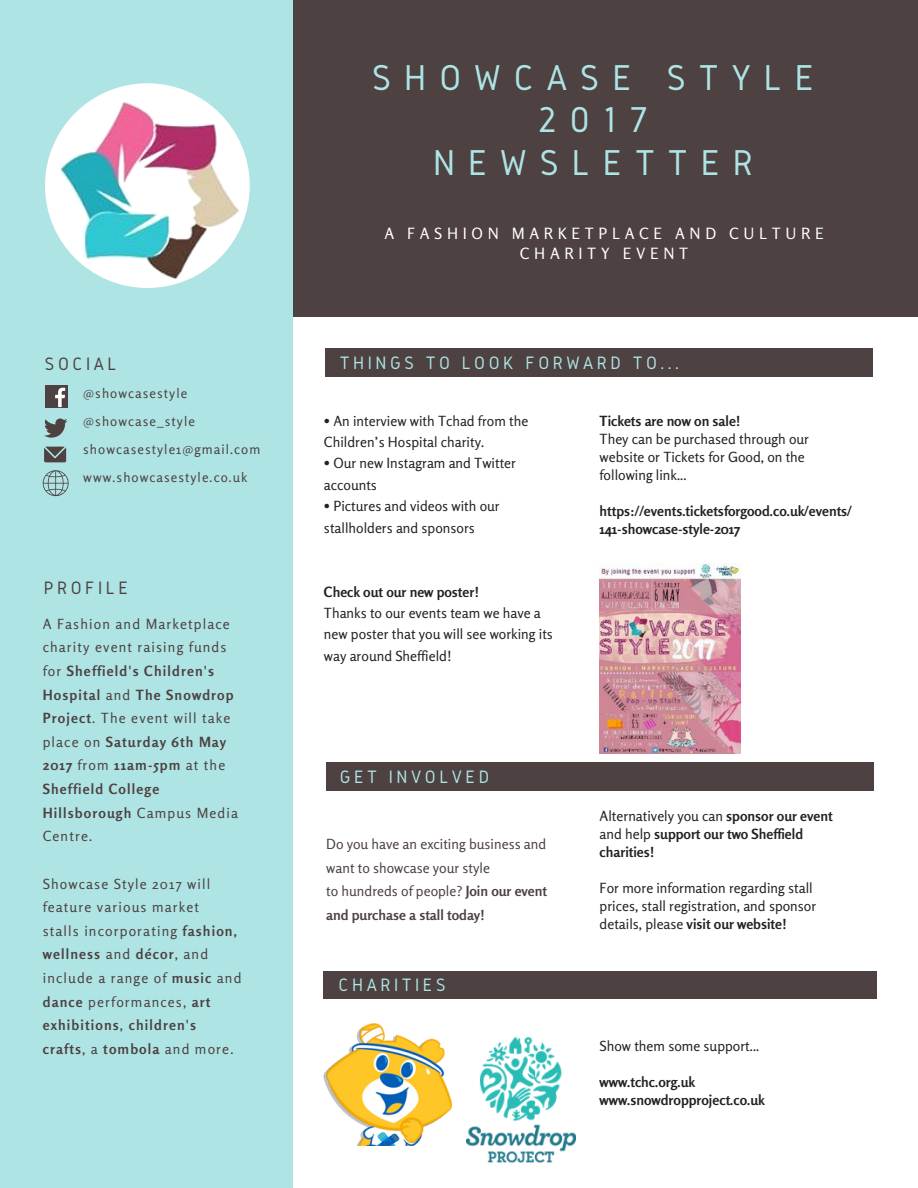
<style>
.page{position:relative;width:918px;height:1188px;background:#fff}
.page>*{position:absolute;margin:0;border:0;box-sizing:border-box;transform-origin:0 0}
.t1{font:37.35px/42.8px "Gidole";letter-spacing:.35em;color:#afe4e4;text-align:center}
.t2{font:18.75px "Gidole";letter-spacing:.19em;color:#afe4e4}
.t3{font:18.75px "Gidole";letter-spacing:.19em;color:#4d4141}
.t4{font:15.6px/19.2px "Rosario";letter-spacing:.3em;color:#fff;text-align:center}
.t5{font:13.95px/21.3px "Rosario";color:#222}
.t6{font:13.95px/23.7px "Rosario";letter-spacing:.08em;color:#4d4141}
.t7{font:700 13.95px/18px "Rosario";color:#222}
.t8{font:13.95px/23.7px "Rosario";color:#4d4141}
.t9{font:13.2px/28.2px "Rosario";letter-spacing:.08em;color:#4d4141}
.s1{font-weight:700}
.s2{font-weight:400}
</style>
<div class="page">
<div style="left:272px;top:0;width:646px;height:317px;background:#4d4141"></div>
<div style="left:0;top:0;width:292px;height:1188px;background:#afe4e4"></div>
<div style="left:326px;top:763px;width:548px;height:28px;background:#4d4141"></div>
<div style="left:323px;top:971px;width:553px;height:28px;background:#4d4141"></div>
<div style="left:325px;top:349px;width:548px;height:28px;background:#4d4141"></div>
<img style="left:45px;top:83px;width:205px;height:205px;border-radius:50%">
<svg style="left:44px;top:447px;width:22px;height:15px"></svg>
<svg style="left:44px;top:418px;width:23px;height:20px"></svg>
<div style="left:45px;top:385px;width:22px;height:22px;background:#4d4141"></div>
<svg style="left:55px;top:388px;width:10px;height:19px"></svg>
<svg style="left:43px;top:470px;width:26px;height:26px"></svg>
<img style="left:324px;top:1024px;width:127px;height:121px">
<img style="left:467px;top:1037px;width:109px;height:125px">
<img style="left:600px;top:564px;width:140px;height:190px">
<h2 class="t3" style="left:45px;top:354px;width:73px">SOCIAL</h2>
<p class="t9" style="left:83px;top:379px;width:179px">@showcasestyle @showcase_style showcasestyle1@gmail.com www.showcasestyle.co.uk</p>
<h2 class="t3" style="left:44px;top:578px;width:85px">PROFILE</h2>
<p class="t6" style="left:43px;top:612px;width:197px">A Fashion and Marketplace charity event raising funds for <span class="s1">Sheffield's Children's<br>Hospital</span> and <span class="s1">The Snowdrop<br>Project</span>. The event will take place on <span class="s1">Saturday 6th May<br>2017</span> from <span class="s1">11am-5pm</span> at the<br><span class="s1">Sheffield College<br>Hillsborough</span> Campus Media<br>Centre.</p>
<p class="t6" style="left:43px;top:872px;width:200px">Showcase Style 2017 will feature various market<br>stalls incorporating <span class="s1">fashion, wellness</span> and <span class="s1">décor</span>, and include a range of <span class="s1">music</span> and <span class="s1">dance</span> performances, <span class="s1">art exhibitions</span>, <span class="s1">children's crafts</span>, a <span class="s1">tombola</span> and more.</p>
<h1 class="t1" style="left:372px;top:55px;width:443px">SHOWCASE STYLE<br>2017<br>NEWSLETTER</h1>
<p class="t4" style="left:385px;top:224px;width:441px">A FASHION MARKETPLACE AND CULTURE<br>CHARITY EVENT</p>
<h2 class="t2" style="left:340px;top:353px;width:341px">THINGS TO LOOK FORWARD TO...</h2>
<p class="t5" style="left:324px;top:410px;width:206px">• An interview with Tchad from the<br>Children’s Hospital charity.</p>
<p class="t5" style="left:324px;top:453px;width:194px">• Our new Instagram and Twitter accounts</p>
<p class="t5" style="left:324px;top:495px;width:177px">• Pictures and videos with our stallholders and sponsors</p>
<p class="t7" style="left:324px;top:583px;width:156px">Check out our new poster!</p>
<p class="t5" style="left:324px;top:602px;width:230px">Thanks to our events team we have a new poster that you will see working its way around Sheffield!</p>
<h2 class="t2" style="left:340px;top:767px;width:151px">GET INVOLVED</h2>
<p class="t8" style="left:326px;top:832px;width:222px">Do you have an exciting business and want to showcase your style<br>to hundreds of people? <span class="s1">Join our event and purchase a stall today!</span></p>
<h2 class="t2" style="left:339px;top:975px;width:108px">CHARITIES</h2>
<p class="t7" style="left:600px;top:412px;width:142px">Tickets are now on sale!</p>
<p class="t5" style="left:600px;top:430px;width:211px;line-height:18px">They can be purchased through our website or Tickets for Good, on the following link...</p>
<p class="t7" style="left:600px;top:502px;width:254px">https://events.ticketsforgood.co.uk/events/<br>141-showcase-style-2017</p>
<p class="t7" style="left:600px;top:807px;width:235px"><span class="s2">Alternatively you can</span> sponsor our event <span class="s2">and help</span> support our two Sheffield charities!</p>
<p class="t5" style="left:600px;top:879px;width:218px;line-height:18px">For more information regarding stall prices, stall registration, and sponsor details, please <span class="s1">visit our website!</span></p>
<p class="t5" style="left:600px;top:1035px;width:161px">Show them some support...</p>
<p class="t7" style="left:600px;top:1073px;width:167px">www.tchc.org.uk www.snowdropproject.co.uk</p>
</div>
